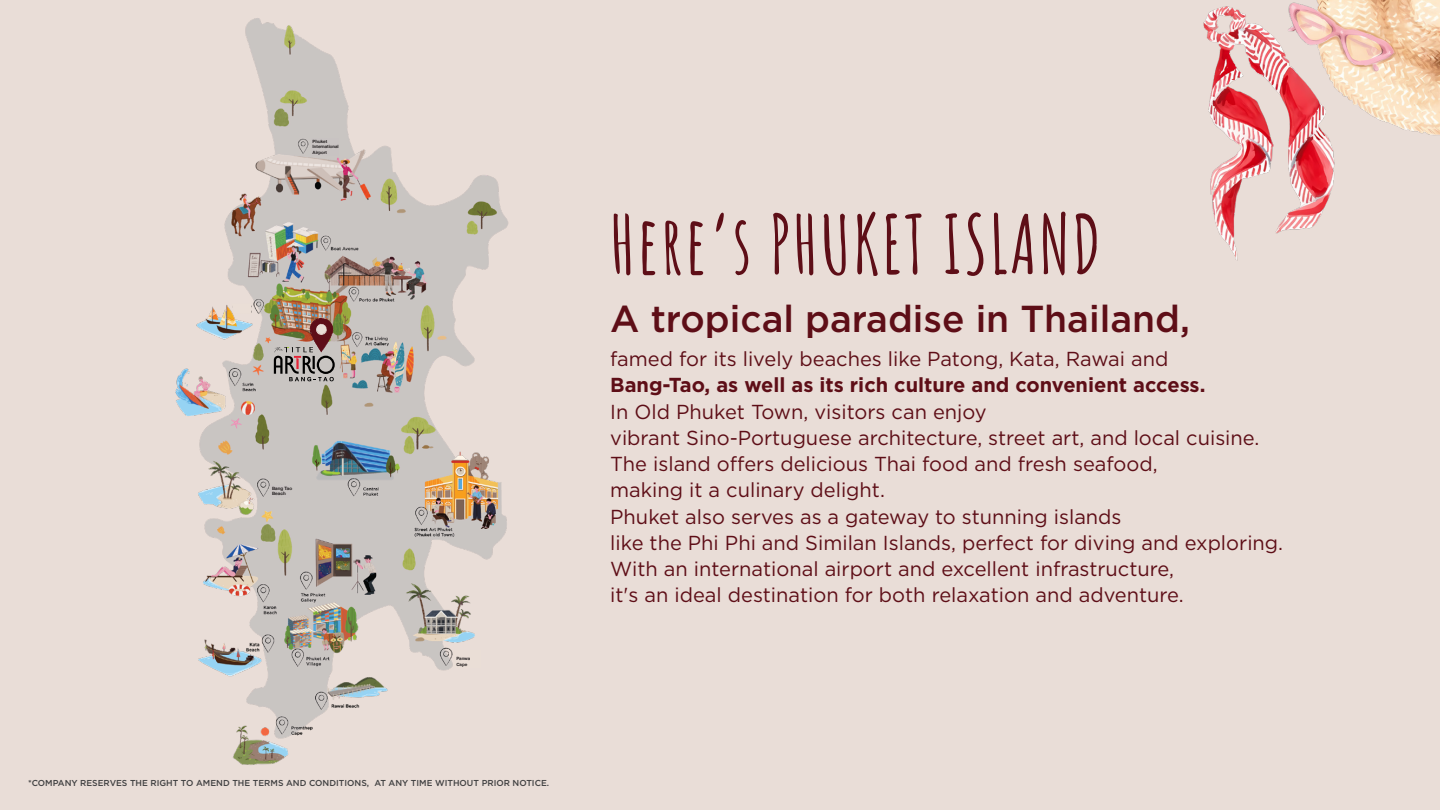
<style>
.page{position:relative;width:1440px;height:810px;background:#e9ddd7}
.page>*{position:absolute;margin:0;border:0;box-sizing:border-box;transform-origin:0 0}
.t1{font:700 80.25px "Amatic SC";letter-spacing:.025em;color:#5e0e17;scale:.95 1}
.t2{font:500 37.5px "Gotham";color:#5e0e17}
.t3{font:20.25px/26.2px "Gotham";color:#5e0e17}
.t4{font:700 20.25px "Gotham";color:#5e0e17}
.t5{font:500 8.62px "Gotham";color:#404041}
.t6{font:700 6.75px/5.2px "DB Heavent";color:#231f20}
.t7{font:700 6.52px/5.2px "DB Heavent";color:#231f20}
</style>
<div class="page">
<img style="left:1203px;top:0;width:237px;height:260px">
<img style="left:175px;top:18px;width:333px;height:747px">
<img style="left:274px;top:318px;width:61px;height:63px">
<div style="left:311px;top:138px;width:27px;height:17px;background:#c8c3c2"></div>
<div style="left:453px;top:650px;width:28px;height:17px;background:#eaded6"></div>
<svg style="left:231px;top:303px;width:20px;height:11px"></svg>
<div style="left:271px;top:485px;width:19px;height:12px;background:#c8c3c2"></div>
<p class="t7" style="left:313px;top:139px;width:28px">Phuket<br>International<br>Airport</p>
<p class="t6" style="left:272px;top:486px;width:22px">Bang Tao<br>Beach</p>
<p class="t7" style="left:456px;top:656px;width:16px">Panwa<br>Cape</p>
<p class="t5" style="left:28px;top:778px;width:523px">*COMPANY RESERVES THE RIGHT TO AMEND THE TERMS AND CONDITIONS, AT ANY TIME WITHOUT PRIOR NOTICE.</p>
<h1 class="t1" style="left:610px;top:183px;width:518px">Here’s PHUKET ISLAND</h1>
<h2 class="t2" style="left:610px;top:298px;width:581px">A tropical paradise in Thailand,</h2>
<p class="t3" style="left:610px;top:346px;width:560px">famed for its lively beaches like Patong, Kata, Rawai and</p>
<p class="t4" style="left:610px;top:374px;width:597px">Bang-Tao, as well as its rich culture and convenient access.</p>
<p class="t3" style="left:610px;top:398px;width:674px">In Old Phuket Town, visitors can enjoy<br>vibrant Sino-Portuguese architecture, street art, and local cuisine.<br>The island offers delicious Thai food and fresh seafood,<br>making it a culinary delight.<br>Phuket also serves as a gateway to stunning islands<br>like the Phi Phi and Similan Islands, perfect for diving and exploring.<br>With an international airport and excellent infrastructure,<br>it's an ideal destination for both relaxation and adventure.</p>
</div>
